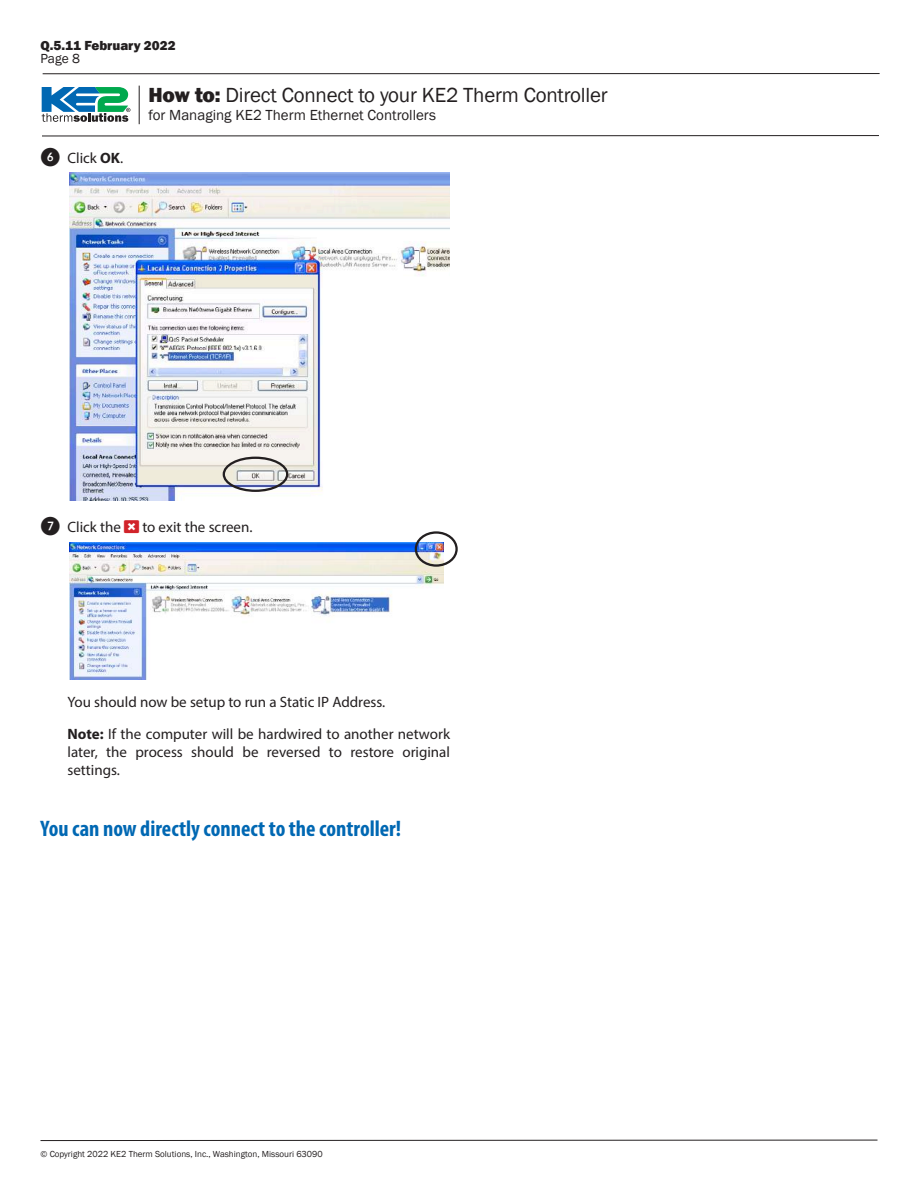
<style>
.page{position:relative;width:918px;height:1188px;background:#fff}
.page>*{position:absolute;margin:0;border:0;box-sizing:border-box;transform-origin:0 0}
.t1{font:700 condensed 22.5px "Myriad Pro";color:#0168b3}
.t2{font:21px "Franklin Gothic";letter-spacing:-.01em;color:#231f20}
.t3{font:15px/31.5px "Myriad Pro";color:#231f20}
.t4{font:15px "Franklin Gothic";color:#231f20}
.t5{font:800 13.5px "Franklin Gothic";color:#231f20}
.t6{font:13.5px "Franklin Gothic";color:#231f20}
.t7{font:9px "Franklin Gothic";color:#231f20}
.s1{font-family:"Lato";font-size:18px}
.s2{font-weight:700}
.s3{font-weight:800}
</style>
<div class="page">
<hr style="left:43px;top:73px;width:837px;height:1px;background:#231f20">
<hr style="left:42px;top:135px;width:837px;height:1px;background:#231f20">
<hr style="left:139px;top:86px;width:1px;height:38px;background:#231f20">
<svg style="left:42px;top:87px;width:88px;height:35px"></svg>
<svg style="left:40px;top:1140px;width:838px;height:1px"></svg>
<img style="left:69px;top:173px;width:381px;height:327px">
<div style="left:223px;top:457px;width:65px;height:35px;border:2px solid #231f20;border-radius:50%"></div>
<img style="left:69px;top:542px;width:375px;height:137px">
<div style="left:415px;top:531px;width:43px;height:36px;border:2px solid #231f20;border-radius:50%"></div>
<p class="t5" style="left:40px;top:37px;width:137px">Q.5.11 February 2022</p>
<p class="t6" style="left:40px;top:51px;width:41px">Page 8</p>
<p class="t3" style="left:40px;top:142px;width:84px"><span class="s1">❻</span> Click <span class="s2">OK</span>.</p>
<h2 class="t2" style="left:149px;top:82px;width:461px"><span class="s3">How to:</span> Direct Connect to your KE2 Therm Controller</h2>
<p class="t4" style="left:149px;top:106px;width:289px">for Managing KE2 Therm Ethernet Controllers</p>
<p class="t3" style="left:40px;top:511px;width:82px"><span class="s1">❼</span> Click the</p>
<p class="t3" style="left:142px;top:511px;width:112px">to exit the screen.</p>
<p class="t3" style="left:68px;top:686px;width:384px">You should now be setup to run a Static IP Address.<br><span class="s2">Note:</span> If the computer will be hardwired to another network</p>
<p class="t3" style="left:68px;top:743px;width:384px;line-height:18px">later, the process should be reversed to restore original settings.</p>
<h1 class="t1" style="left:40px;top:814px;width:362px">You can now directly connect to the controller!</h1>
<p class="t7" style="left:40px;top:1149px;width:284px">© Copyright 2022 KE2 Therm Solutions, Inc., Washington, Missouri 63090</p>
</div>
